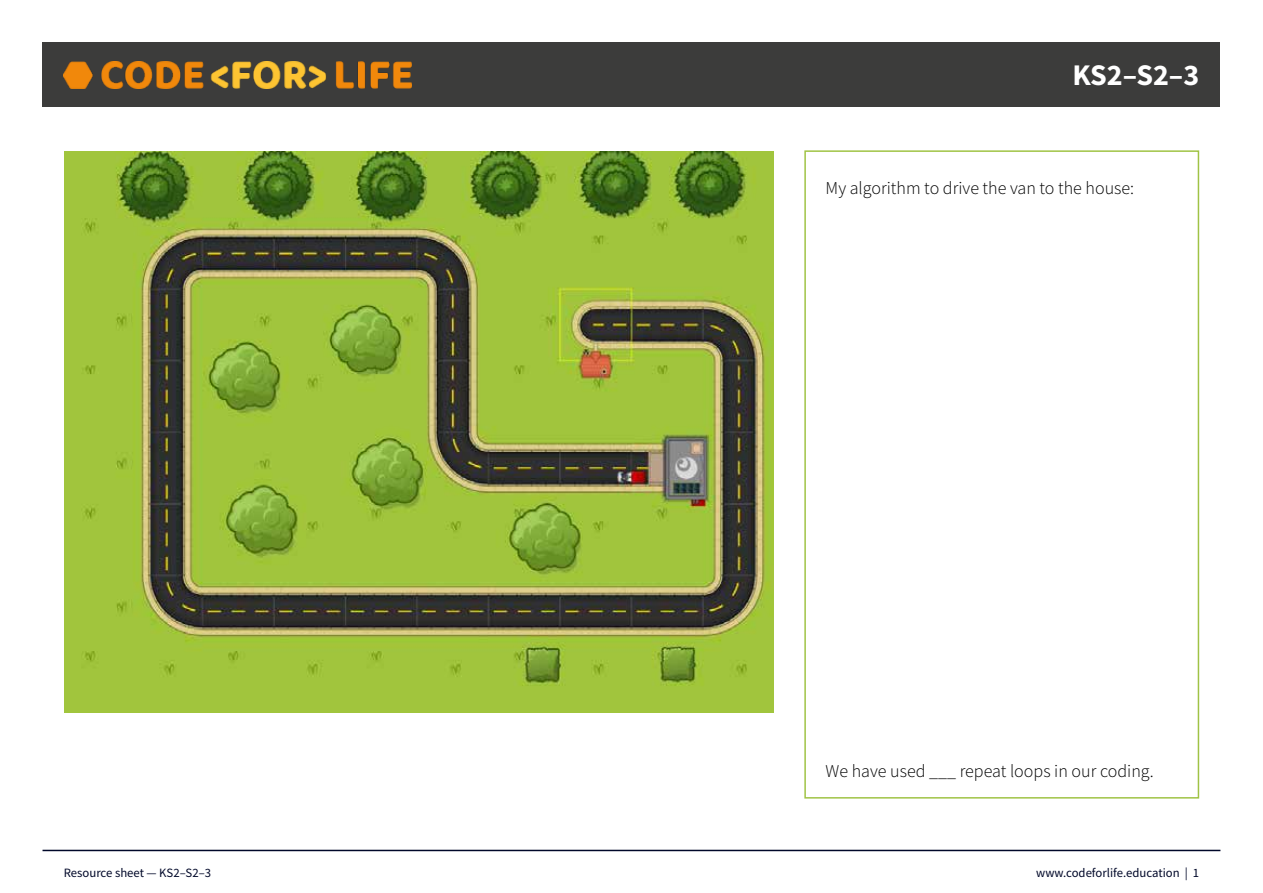
<style>
.page{position:relative;width:1263px;height:893px;background:#fff}
.page>*{position:absolute;margin:0;border:0;box-sizing:border-box;transform-origin:0 0}
.t1{font:700 30px "Source Sans Pro";color:#fff}
.t2{font:300 18px "Source Sans Pro";color:#000}
.t3{font:12.75px "Source Sans Pro";color:#000829}
</style>
<div class="page">
<div style="left:43px;top:43px;width:1177px;height:64px;background:#3c3c3b"></div>
<hr style="left:43px;top:850px;width:1177px;height:1px;background:#000829">
<img style="left:64px;top:61px;width:347px;height:27px">
<div style="left:804px;top:150px;width:395px;height:649px;border:2px solid #a0c345"></div>
<img style="left:65px;top:151px;width:708px;height:561px">
<p class="t3" style="left:64px;top:864px;width:149px">Resource sheet — KS2–S2–3</p>
<h1 class="t1" style="left:1072px;top:55px;width:128px">KS2–S2–3</h1>
<p class="t2" style="left:826px;top:177px;width:310px">My algorithm to drive the van to the house:</p>
<p class="t2" style="left:826px;top:760px;width:329px">We have used ___ repeat loops in our coding.</p>
<p class="t3" style="left:1036px;top:864px;width:164px">www.codeforlife.education | 1</p>
</div>
